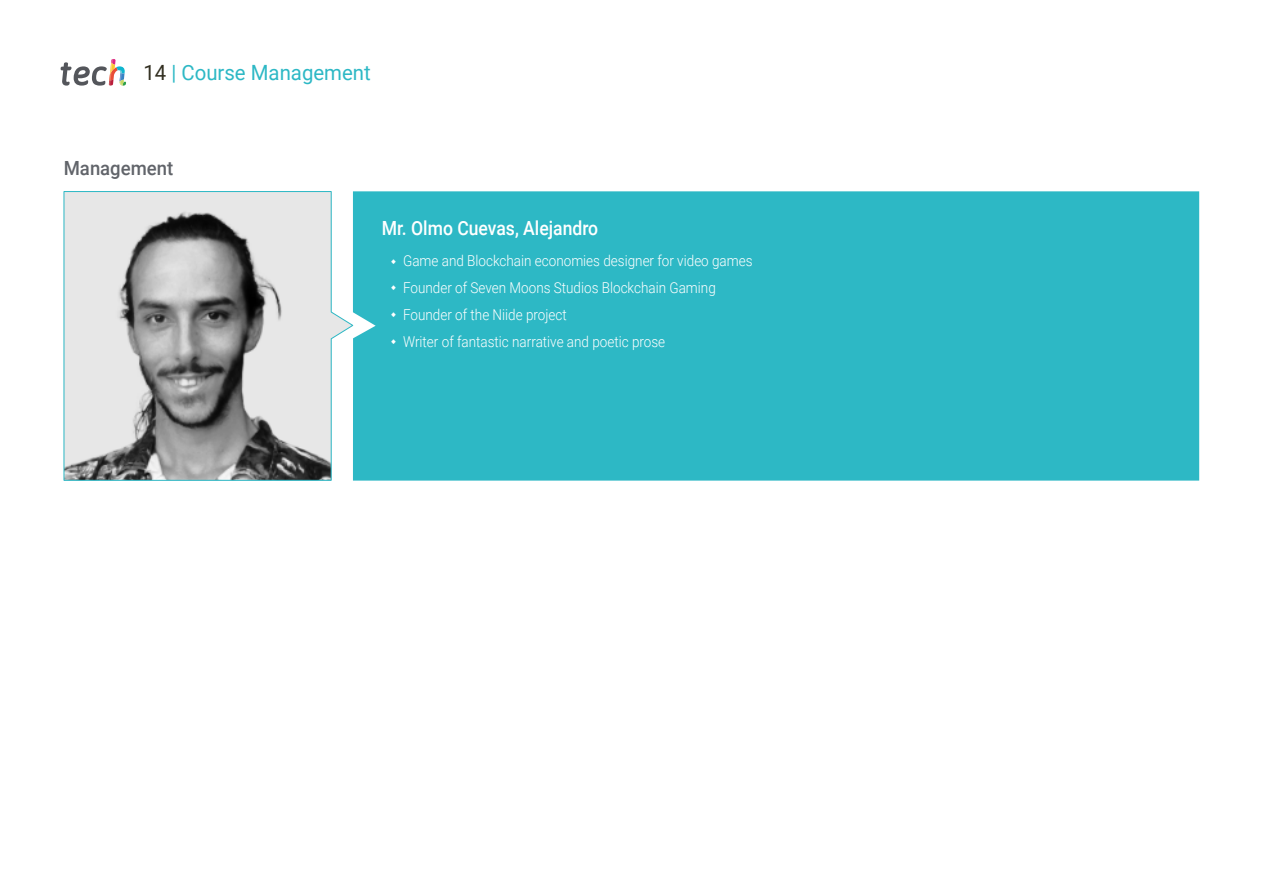
<style>
.page{position:relative;width:1263px;height:893px;background:#fff}
.page>*{position:absolute;margin:0;border:0;box-sizing:border-box;transform-origin:0 0}
.t1{font:21px "Roboto";color:#2db8c5}
.t2{font:500 19.5px "Roboto";color:#fff;scale:.9 1}
.t3{font:500 19.5px "Roboto";color:#61646a;scale:.95 1}
.t4{font:300 15px/26.7px "Roboto";color:#fff;scale:.9 1}
.s1{color:#312e20}
</style>
<div class="page">
<svg style="left:61px;top:59px;width:65px;height:27px"></svg>
<div style="left:353px;top:191px;width:846px;height:290px;background:#2db8c5"></div>
<svg style="left:64px;top:191px;width:289px;height:290px;background:#b8baba"></svg>
<svg style="left:391px;top:259px;width:5px;height:5px"></svg>
<svg style="left:391px;top:285px;width:5px;height:5px"></svg>
<svg style="left:391px;top:312px;width:5px;height:5px"></svg>
<svg style="left:391px;top:339px;width:5px;height:5px"></svg>
<h1 class="t1" style="left:144px;top:57px;width:229px"><span class="s1">14</span> | Course Management</h1>
<h2 class="t3" style="left:64px;top:154px;width:117px">Management</h2>
<h2 class="t2" style="left:382px;top:214px;width:242px">Mr. Olmo Cuevas, Alejandro</h2>
<p class="t4" style="left:403px;top:247px;width:390px">Game and Blockchain economies designer for video games Founder of Seven Moons Studios Blockchain Gaming Founder of the Niide project<br>Writer of fantastic narrative and poetic prose</p>
</div>
